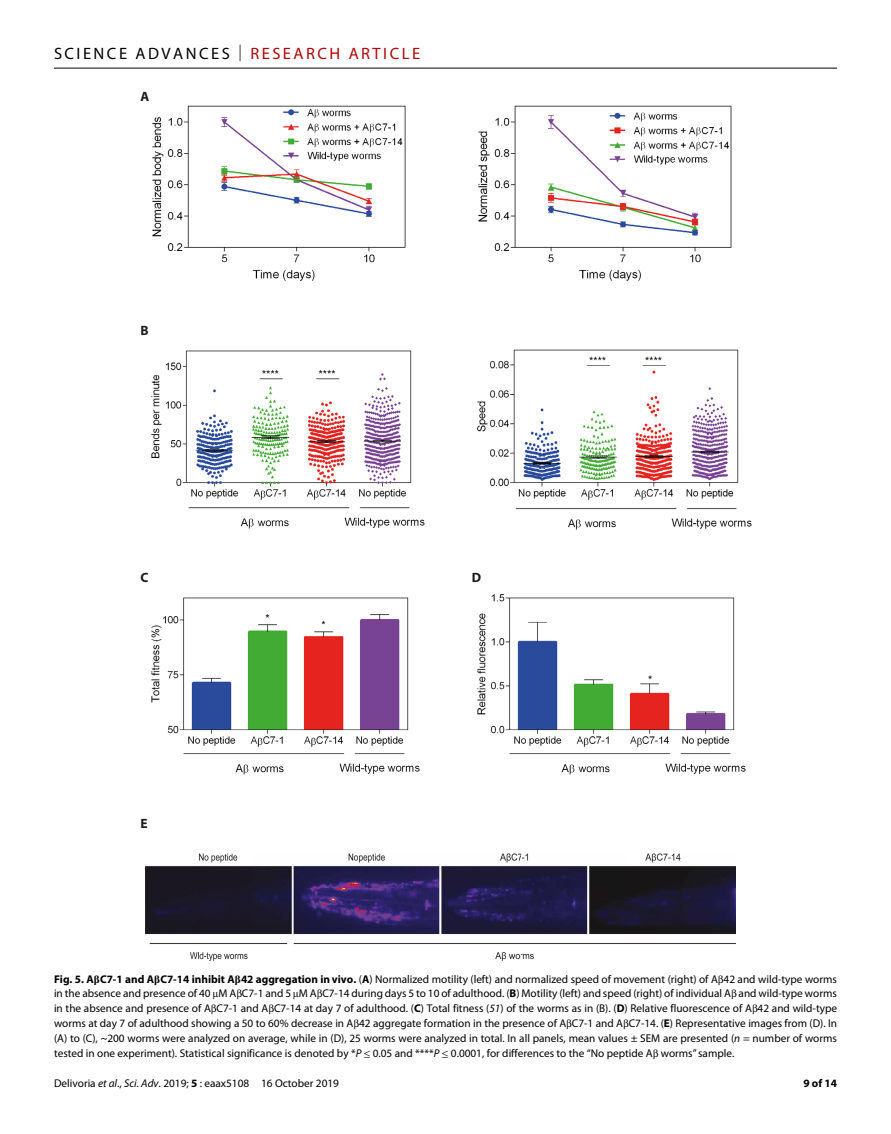
<style>
.page{position:relative;width:891px;height:1134px;background:#fff}
.page>*{position:absolute;margin:0;border:0;box-sizing:border-box;transform-origin:0 0}
.t1{font:16.5px "Myriad Pro";letter-spacing:.15em;color:#000}
.t2{font:700 13.5px "Myriad Pro";color:#1c1c1b}
.t3{font:11.25px/15px "Myriad Pro";color:#000;text-align:justify}
.t4{font:700 11.25px "Myriad Pro";color:#000}
.s1{font-weight:300}
.s2{color:#b10508}
.s3{font-weight:700}
.s4{font-style:italic}
</style>
<div class="page">
<hr style="left:54px;top:68px;width:783px;height:1px;background:#000">
<img style="left:477px;top:594px;width:269px;height:181px">
<img style="left:151px;top:597px;width:269px;height:178px">
<img style="left:151px;top:350px;width:274px;height:179px">
<img style="left:477px;top:349px;width:275px;height:181px">
<img style="left:152px;top:105px;width:254px;height:176px">
<img style="left:478px;top:105px;width:254px;height:176px">
<img style="left:145px;top:853px;width:591px;height:108px">
<h1 class="t1" style="left:54px;top:40px;width:368px">SCIENCE ADVANCES <span class="s1">|</span> <span class="s2">RESEARCH ARTICLE</span></h1>
<p class="t2" style="left:141px;top:85px;width:10px">A</p>
<p class="t2" style="left:141px;top:320px;width:10px">B</p>
<p class="t2" style="left:141px;top:566px;width:10px">C</p>
<p class="t2" style="left:472px;top:566px;width:11px">D</p>
<p class="t2" style="left:141px;top:812px;width:9px">E</p>
<p class="t3" style="left:54px;top:971px;width:785px"><span class="s3">Fig. 5. A C7-1 and A C7-14 inhibit A 42 aggregation in vivo.</span> (<span class="s3">A</span>) Normalized motility (left) and normalized speed of movement (right) of A 42 and wild-type worms in the absence and presence of 40 Μ A C7-1 and 5 Μ A C7-14 during days 5 to 10 of adulthood. (<span class="s3">B</span>) Motility (left) and speed (right) of individual A and wild-type worms in the absence and presence of A C7-1 and A C7-14 at day 7 of adulthood. (<span class="s3">C</span>) Total fitness (<span class="s4">51</span>) of the worms as in (B). (<span class="s3">D</span>) Relative fluorescence of A 42 and wild-type worms at day 7 of adulthood showing a 50 to 60% decrease in A 42 aggregate formation in the presence of A C7-1 and A C7-14. (<span class="s3">E</span>) Representative images from (D). In (A) to (C), ~200 worms were analyzed on average, while in (D), 25 worms were analyzed in total. In all panels, mean values ± SEM are presented (<span class="s4">n</span> = number of worms tested in one experiment). Statistical significance is denoted by *<span class="s4">P</span> ≤ 0.05 and ****<span class="s4">P</span> ≤ 0.0001, for differences to the “No peptide A worms” sample.</p>
<p class="t3" style="left:54px;top:1076px;width:286px">Delivoria <span class="s4">et al</span>., <span class="s4">Sci. Adv.</span> 2019; <span class="s3">5</span> : eaax5108 16 October 2019</p>
<p class="t4" style="left:803px;top:1074px;width:35px">9 of 14</p>
</div>
